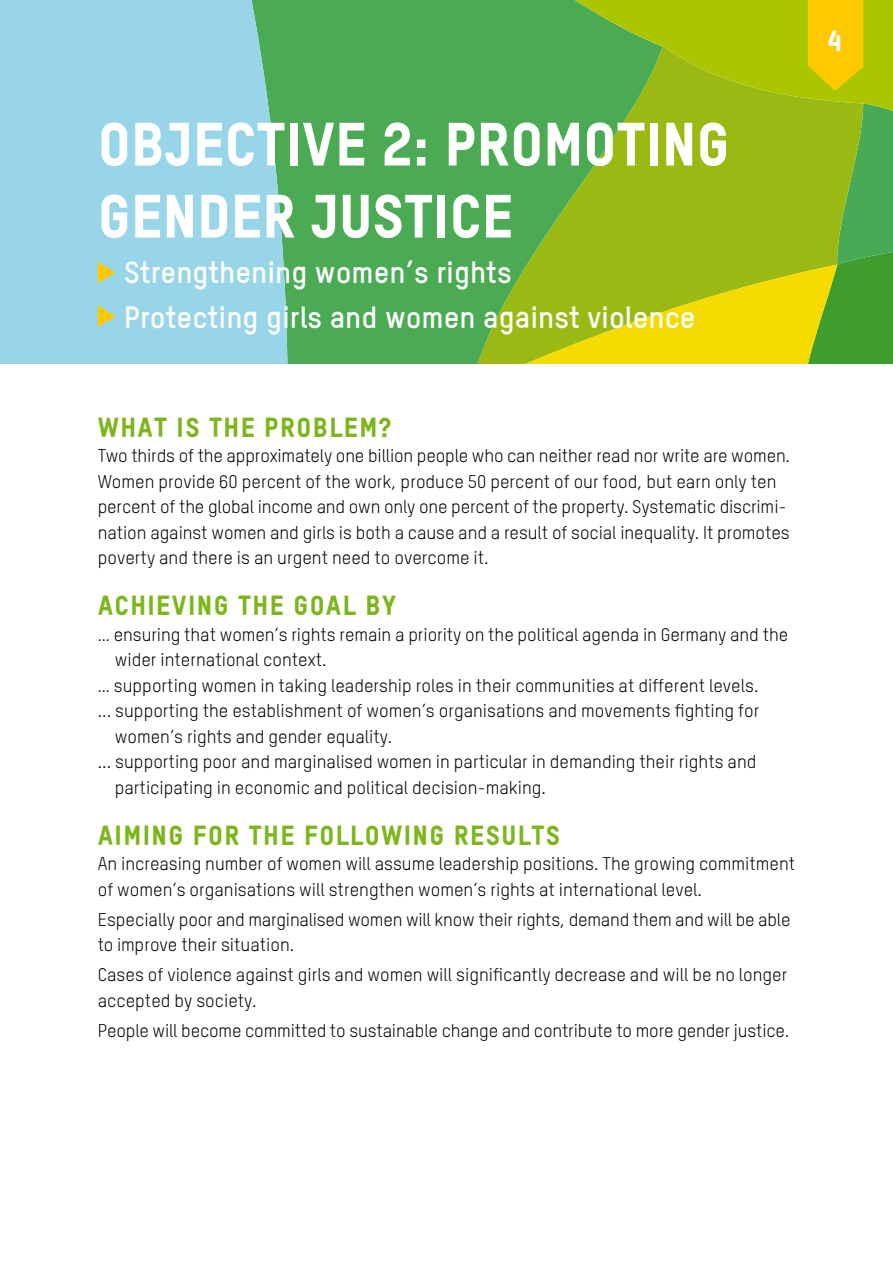
<style>
.page{position:relative;width:893px;height:1263px;background:#fff}
.page>*{position:absolute;margin:0;border:0;box-sizing:border-box;transform-origin:0 0}
.t1{font:60px/72px "Oxfam TSTARPRO Headline";color:#fff}
.t2{font:700 30px "Oxfam TSTARPRO";color:#fff}
.t3{font:28.5px "Oxfam TSTARPRO Headline";color:#fff}
.t4{font:27px "Oxfam TSTARPRO Headline";letter-spacing:.05em;color:#7db61c}
.t5{font:18px/25.5px "Oxfam TSTARPRO";color:#000}
</style>
<div class="page">
<div style="left:301px;top:0;width:149px;height:364px;background:#4bab55"></div>
<svg style="left:450px;top:142px;width:443px;height:222px"></svg>
<svg style="left:0;top:0;width:301px;height:364px;fill:#99d5e9"></svg>
<div style="left:0;top:70px;width:241px;height:294px;background:#99d5e9"></div>
<svg style="left:404px;top:0;width:489px;height:142px;fill:#4bab55"></svg>
<svg style="left:98px;top:305px;width:18px;height:22px"></svg>
<svg style="left:98px;top:261px;width:18px;height:22px"></svg>
<svg style="left:808px;top:0;width:55px;height:91px"></svg>
<p class="t1" style="left:98px;top:103px;width:633px">OBJECTIVE 2: PROMOTING<br>GENDER JUSTICE</p>
<p class="t2" style="left:124px;top:249px;width:389px">Strengthening women’s rights</p>
<p class="t2" style="left:124px;top:294px;width:573px">Protecting girls and women against violence</p>
<p class="t4" style="left:98px;top:406px;width:295px">WHAT IS THE PROBLEM?</p>
<p class="t5" style="left:98px;top:441px;width:694px">Two thirds of the approximately one billion people who can neither read nor write are women.</p>
<p class="t5" style="left:98px;top:467px;width:693px">Women provide 60 percent of the work, produce 50 percent of our food, but earn only ten percent of the global income and own only one percent of the property. Systematic discrimi&shy;nation against women and girls is both a cause and a result of social inequality. It promotes poverty and there is an urgent need to overcome it.</p>
<p class="t4" style="left:98px;top:585px;width:300px">ACHIEVING THE GOAL BY</p>
<p class="t5" style="left:98px;top:620px;width:692px">… ensuring that women’s rights remain a priority on the political agenda in Germany and the</p>
<p class="t5" style="left:115px;top:645px;width:213px">wider international context.</p>
<p class="t5" style="left:98px;top:671px;width:662px">… supporting women in taking leadership roles in their communities at different levels.</p>
<p class="t5" style="left:98px;top:696px;width:663px">... supporting the establishment of women’s organisations and movements fighting for</p>
<p class="t5" style="left:115px;top:722px;width:279px">women’s rights and gender equality.</p>
<p class="t5" style="left:98px;top:747px;width:660px">... supporting poor and marginalised women in particular in demanding their rights and</p>
<p class="t5" style="left:115px;top:773px;width:433px">participating in economic and political decision-making.</p>
<p class="t4" style="left:98px;top:814px;width:464px">AIMING FOR THE FOLLOWING RESULTS</p>
<p class="t5" style="left:98px;top:849px;width:699px">An increasing number of women will assume leadership positions. The growing commitment</p>
<p class="t5" style="left:98px;top:875px;width:606px">of women’s organisations will strengthen women’s rights at international level.</p>
<p class="t5" style="left:98px;top:905px;width:694px">Especially poor and marginalised women will know their rights, demand them and will be able to improve their situation.</p>
<p class="t5" style="left:98px;top:960px;width:691px">Cases of violence against girls and women will significantly decrease and will be no longer accepted by society.</p>
<p class="t5" style="left:98px;top:1016px;width:693px">People will become committed to sustainable change and contribute to more gender justice.</p>
<h3 class="t3" style="left:827px;top:19px;width:17px">4</h3>
</div>
